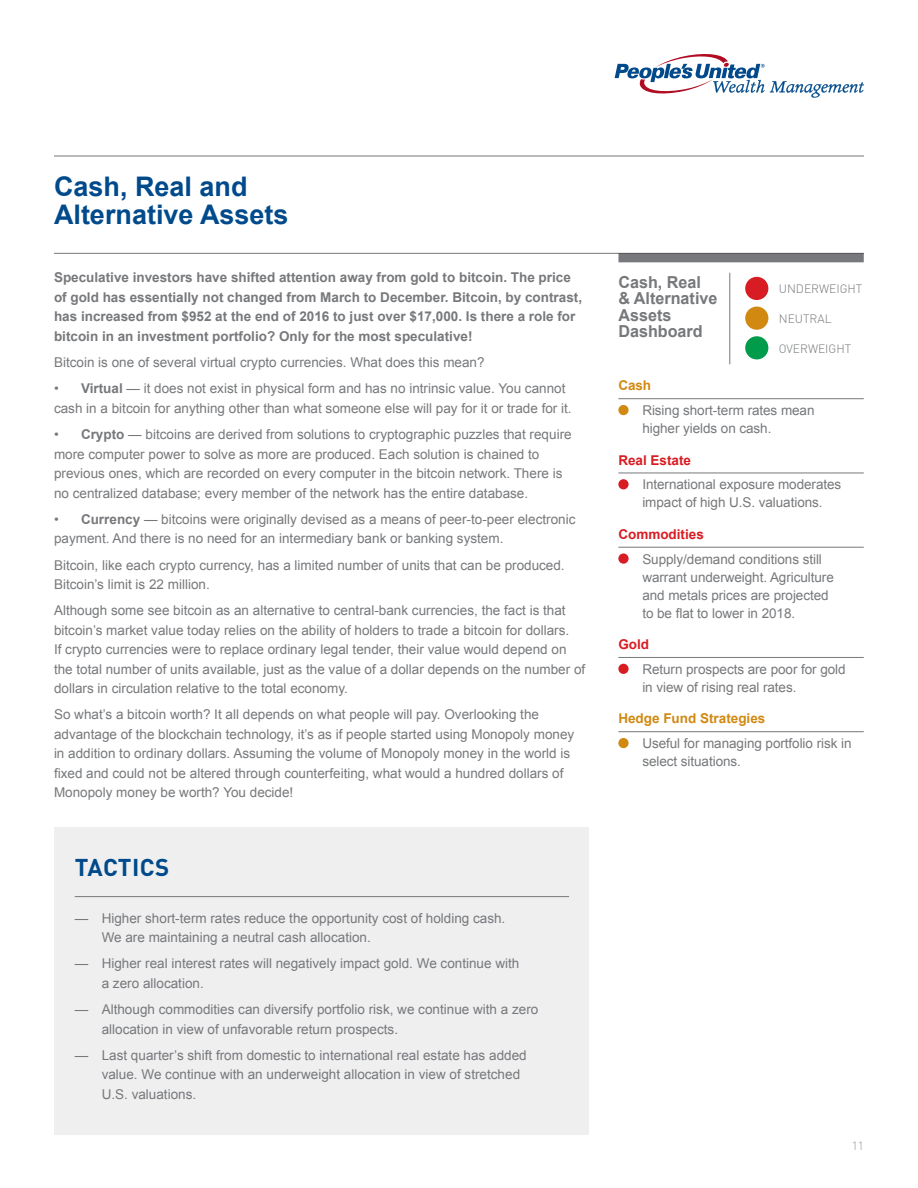
<style>
.page{position:relative;width:918px;height:1188px;background:#fff}
.page>*{position:absolute;margin:0;border:0;box-sizing:border-box;transform-origin:0 0}
.t1{font:700 27px/28.5px "Arial";color:#004a8b}
.t2{font:700 24px "DIN";letter-spacing:.015em;color:#004a8b}
.t3{font:700 16.5px/16.5px "Arial";color:#76787b}
.t4{font:13.5px/19.5px "Arial";color:#76787b}
.t5{font:700 13.5px/19.5px "Arial";color:#76787b}
.t6{font:700 13.5px "Arial";color:#d81c23}
.t7{font:700 13.5px "Arial";color:#d18912}
.t8{font:300 12px "DIN";color:#76787b}
.t9{font:300 12px "DIN";color:#96989b}
.s1{font-weight:700}
</style>
<div class="page">
<hr style="left:54px;top:156px;width:810px;height:1px;background:#76787b">
<svg style="left:615px;top:54px;width:249px;height:44px"></svg>
<hr style="left:54px;top:253px;width:810px;height:1px;background:#76787b">
<hr style="left:618px;top:398px;width:246px;height:1px;background:#76787b">
<hr style="left:618px;top:473px;width:246px;height:1px;background:#76787b">
<hr style="left:618px;top:547px;width:246px;height:1px;background:#76787b">
<hr style="left:618px;top:657px;width:246px;height:1px;background:#76787b">
<hr style="left:618px;top:731px;width:246px;height:1px;background:#76787b">
<div style="left:618px;top:405px;width:11px;height:10px;background:#d18912;border-radius:50%"></div>
<div style="left:618px;top:479px;width:11px;height:10px;background:#d81c23;border-radius:50%"></div>
<div style="left:618px;top:553px;width:11px;height:11px;background:#d81c23;border-radius:50%"></div>
<div style="left:618px;top:664px;width:11px;height:10px;background:#d81c23;border-radius:50%"></div>
<div style="left:618px;top:738px;width:11px;height:10px;background:#d18912;border-radius:50%"></div>
<div style="left:54px;top:827px;width:535px;height:307px;background:#efeff0"></div>
<hr style="left:75px;top:896px;width:494px;height:1px;background:#76787b">
<div style="left:618px;top:253px;width:246px;height:9px;background:#76787b"></div>
<hr style="left:730px;top:273px;width:1px;height:91px;background:#76787b">
<div style="left:745px;top:277px;width:23px;height:23px;background:#d81c23;border-radius:50%"></div>
<div style="left:745px;top:307px;width:23px;height:23px;background:#d18912;border-radius:50%"></div>
<div style="left:745px;top:336px;width:23px;height:23px;background:#009c4b;border-radius:50%"></div>
<h1 class="t1" style="left:54px;top:173px;width:236px">Cash, Real and<br>Alternative Assets</h1>
<p class="t5" style="left:54px;top:268px;width:530px">Speculative investors have shifted attention away from gold to bitcoin. The price of gold has essentially not changed from March to December. Bitcoin, by contrast, has increased from $952 at the end of 2016 to just over $17,000. Is there a role for bitcoin in an investment portfolio? Only for the most speculative!</p>
<p class="t4" style="left:54px;top:353px;width:432px">Bitcoin is one of several virtual crypto currencies. What does this mean?</p>
<p class="t4" style="left:54px;top:379px;width:519px">• <span class="s1">Virtual</span> — it does not exist in physical form and has no intrinsic value. You cannot cash in a bitcoin for anything other than what someone else will pay for it or trade for it.</p>
<p class="t4" style="left:54px;top:425px;width:519px">• <span class="s1">Crypto</span> — bitcoins are derived from solutions to cryptographic puzzles that require more computer power to solve as more are produced. Each solution is chained to previous ones, which are recorded on every computer in the bitcoin network. There is no centralized database; every member of the network has the entire database.</p>
<p class="t4" style="left:54px;top:509px;width:523px">• <span class="s1">Currency</span> — bitcoins were originally devised as a means of peer-to-peer electronic payment. And there is no need for an intermediary bank or banking system.</p>
<p class="t4" style="left:54px;top:555px;width:512px">Bitcoin, like each crypto currency, has a limited number of units that can be produced.<br>Bitcoin’s limit is 22 million.</p>
<p class="t4" style="left:54px;top:601px;width:533px">Although some see bitcoin as an alternative to central-bank currencies, the fact is that bitcoin’s market value today relies on the ability of holders to trade a bitcoin for dollars.<br>If crypto currencies were to replace ordinary legal tender, their value would depend on the total number of units available, just as the value of a dollar depends on the number of dollars in circulation relative to the total economy.</p>
<p class="t4" style="left:54px;top:705px;width:522px">So what’s a bitcoin worth? It all depends on what people will pay. Overlooking the advantage of the blockchain technology, it’s as if people started using Monopoly money in addition to ordinary dollars. Assuming the volume of Monopoly money in the world is fixed and could not be altered through counterfeiting, what would a hundred dollars of Monopoly money be worth? You decide!</p>
<h2 class="t2" style="left:75px;top:852px;width:96px">TACTICS</h2>
<p class="t4" style="left:102px;top:908px;width:405px;text-indent:-27px">— Higher short-term rates reduce the opportunity cost of holding cash.<br>We are maintaining a neutral cash allocation.</p>
<p class="t4" style="left:102px;top:954px;width:419px;text-indent:-27px">— Higher real interest rates will negatively impact gold. We continue with a zero allocation.</p>
<p class="t4" style="left:102px;top:1000px;width:438px;text-indent:-27px">— Although commodities can diversify portfolio risk, we continue with a zero allocation in view of unfavorable return prospects.</p>
<p class="t4" style="left:102px;top:1046px;width:426px;text-indent:-27px">— Last quarter’s shift from domestic to international real estate has added value. We continue with an underweight allocation in view of stretched<br>U.S. valuations.</p>
<p class="t3" style="left:618px;top:274px;width:101px">Cash, Real<br>&amp; Alternative<br>Assets<br>Dashboard</p>
<p class="t8" style="left:779px;top:282px;width:85px">UNDERWEIGHT</p>
<p class="t8" style="left:779px;top:311px;width:54px">NEUTRAL</p>
<p class="t8" style="left:779px;top:341px;width:74px">OVERWEIGHT</p>
<p class="t7" style="left:618px;top:377px;width:34px">Cash</p>
<p class="t4" style="left:642px;top:402px;width:174px;line-height:18px">Rising short-term rates mean higher yields on cash.</p>
<p class="t6" style="left:618px;top:451px;width:74px">Real Estate</p>
<p class="t4" style="left:642px;top:476px;width:201px;line-height:18px">International exposure moderates impact of high U.S. valuations.</p>
<p class="t6" style="left:618px;top:525px;width:87px">Commodities</p>
<p class="t4" style="left:642px;top:550px;width:193px;line-height:18px">Supply/demand conditions still warrant underweight. Agriculture and metals prices are projected to be flat to lower in 2018.</p>
<p class="t6" style="left:618px;top:636px;width:32px">Gold</p>
<p class="t4" style="left:642px;top:660px;width:205px;line-height:18px">Return prospects are poor for gold in view of rising real rates.</p>
<p class="t7" style="left:618px;top:710px;width:149px">Hedge Fund Strategies</p>
<p class="t4" style="left:642px;top:735px;width:211px;line-height:18px">Useful for managing portfolio risk in select situations.</p>
<p class="t9" style="left:852px;top:1139px;width:14px">11</p>
</div>
